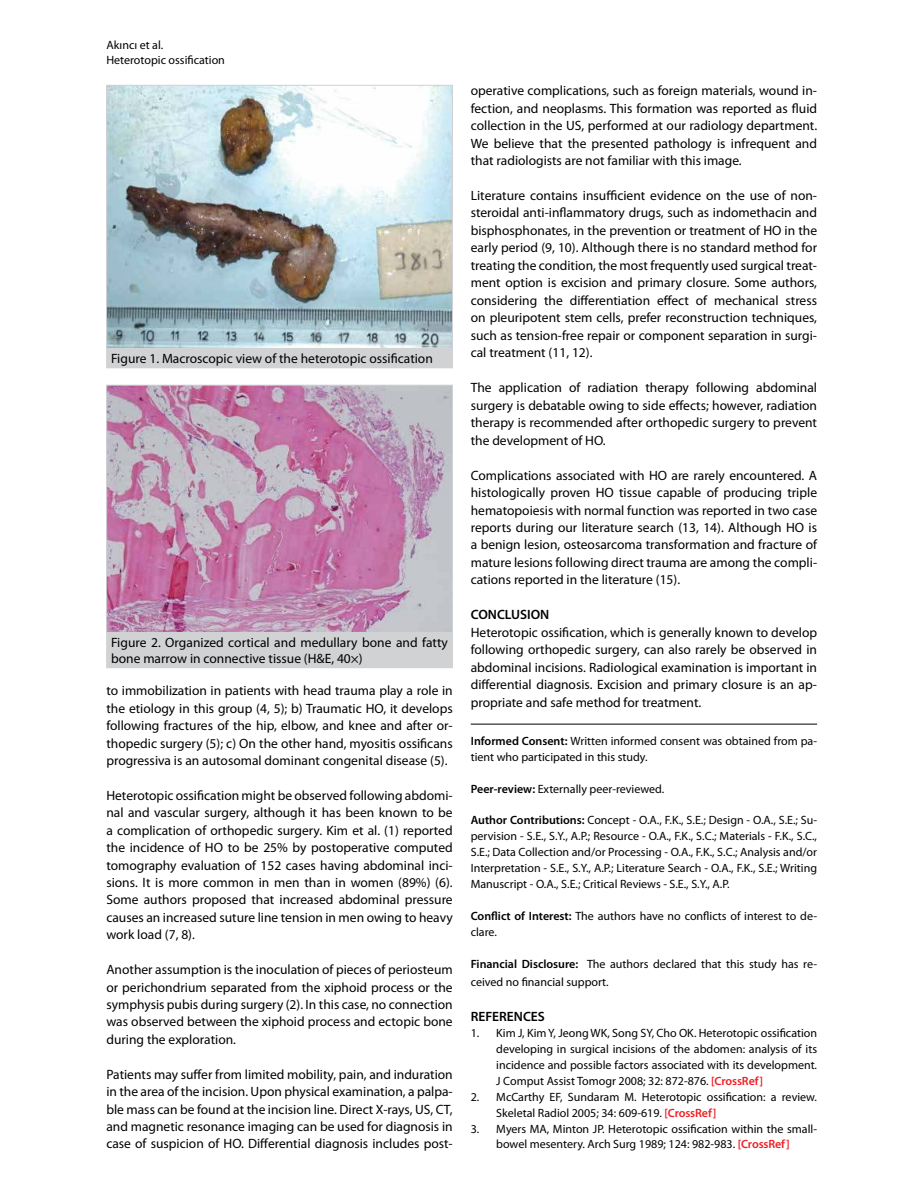
<style>
.page{position:relative;width:915px;height:1191px;background:#fff}
.page>*{position:absolute;margin:0;border:0;box-sizing:border-box;transform-origin:0 0}
.t1{font:13.5px/17.4px "Myriad Pro";color:#000;text-align:justify}
.t2{font:600 13.5px "Myriad Pro";color:#000}
.t3{font:12px/15.9px "Myriad Pro";color:#000}
.s1{font-weight:600}
.s2{font-weight:600;color:#ed1f24}
</style>
<div class="page">
<hr style="left:470px;top:724px;width:346px;height:1px;background:#000">
<img style="left:108px;top:87px;width:342px;height:260px">
<div style="left:106px;top:85px;width:346px;height:264px;border:1px solid #d1d2d4"></div>
<div style="left:107px;top:349px;width:345px;height:19px;background:#d1d2d4"></div>
<div style="left:106px;top:348px;width:346px;height:20px;border:1px solid #d1d2d4"></div>
<img style="left:108px;top:387px;width:342px;height:244px">
<div style="left:106px;top:385px;width:346px;height:248px;border:1px solid #d1d2d4"></div>
<div style="left:107px;top:632px;width:345px;height:35px;background:#d1d2d4"></div>
<div style="left:106px;top:632px;width:346px;height:36px;border:1px solid #d1d2d4"></div>
<p class="t3" style="left:106px;top:39px;width:120px;line-height:14.4px">Akıncı et al.<br>Heterotopic ossification</p>
<p class="t1" style="left:111px;top:351px;width:323px">Figure 1. Macroscopic view of the heterotopic ossification</p>
<p class="t1" style="left:111px;top:635px;width:338px;line-height:16.2px">Figure 2. Organized cortical and medullary bone and fatty bone marrow in connective tissue (H&amp;E, 40×)</p>
<p class="t1" style="left:106px;top:683px;width:348px">to immobilization in patients with head trauma play a role in the etiology in this group (4, 5); b) Traumatic HO, it develops following fractures of the hip, elbow, and knee and after or&shy;thopedic surgery (5); c) On the other hand, myositis ossificans progressiva is an autosomal dominant congenital disease (5).</p>
<p class="t1" style="left:106px;top:788px;width:348px">Heterotopic ossification might be observed following abdomi&shy;nal and vascular surgery, although it has been known to be a complication of orthopedic surgery. Kim et al. (1) reported the incidence of HO to be 25% by postoperative computed tomography evaluation of 152 cases having abdominal inci&shy;sions. It is more common in men than in women (89%) (6).<br>Some authors proposed that increased abdominal pressure causes an increased suture line tension in men owing to heavy work load (7, 8).</p>
<p class="t1" style="left:106px;top:962px;width:348px">Another assumption is the inoculation of pieces of periosteum or perichondrium separated from the xiphoid process or the symphysis pubis during surgery (2). In this case, no connection was observed between the xiphoid process and ectopic bone during the exploration.</p>
<p class="t1" style="left:106px;top:1066px;width:348px">Patients may suffer from limited mobility, pain, and induration in the area of the incision. Upon physical examination, a palpa&shy;ble mass can be found at the incision line. Direct X-rays, US, CT, and magnetic resonance imaging can be used for diagnosis in case of suspicion of HO. Differential diagnosis includes post-</p>
<p class="t1" style="left:470px;top:83px;width:348px">operative complications, such as foreign materials, wound in&shy;fection, and neoplasms. This formation was reported as fluid collection in the US, performed at our radiology department.<br>We believe that the presented pathology is infrequent and that radiologists are not familiar with this image.</p>
<p class="t1" style="left:470px;top:188px;width:348px">Literature contains insufficient evidence on the use of non&shy;steroidal anti-inflammatory drugs, such as indomethacin and bisphosphonates, in the prevention or treatment of HO in the early period (9, 10). Although there is no standard method for treating the condition, the most frequently used surgical treat&shy;ment option is excision and primary closure. Some authors, considering the differentiation effect of mechanical stress on pleuripotent stem cells, prefer reconstruction techniques, such as tension-free repair or component separation in surgi&shy;cal treatment (11, 12).</p>
<p class="t1" style="left:470px;top:380px;width:348px">The application of radiation therapy following abdominal surgery is debatable owing to side effects; however, radiation therapy is recommended after orthopedic surgery to prevent the development of HO.</p>
<p class="t1" style="left:470px;top:467px;width:348px">Complications associated with HO are rarely encountered. A histologically proven HO tissue capable of producing triple hematopoiesis with normal function was reported in two case reports during our literature search (13, 14). Although HO is a benign lesion, osteosarcoma transformation and fracture of mature lesions following direct trauma are among the compli&shy;cations reported in the literature (15).</p>
<p class="t2" style="left:470px;top:609px;width:80px">CONCLUSION</p>
<p class="t1" style="left:470px;top:625px;width:348px">Heterotopic ossification, which is generally known to develop following orthopedic surgery, can also rarely be observed in abdominal incisions. Radiological examination is important in differential diagnosis. Excision and primary closure is an ap&shy;propriate and safe method for treatment.</p>
<p class="t3" style="left:470px;top:733px;width:348px"><span class="s1">Informed Consent:</span> Written informed consent was obtained from pa&shy;tient who participated in this study.</p>
<p class="t3" style="left:470px;top:781px;width:195px"><span class="s1">Peer-review:</span> Externally peer-reviewed.</p>
<p class="t3" style="left:470px;top:813px;width:348px;text-align:justify"><span class="s1">Author Contributions:</span> Concept - O.A., F.K., S.E.; Design - O.A., S.E.; Su&shy;pervision - S.E., S.Y., A.P.; Resource - O.A., F.K., S.C.; Materials - F.K., S.C., S.E.; Data Collection and/or Processing - O.A., F.K., S.C.; Analysis and/or Interpretation - S.E., S.Y., A.P.; Literature Search - O.A., F.K., S.E.; Writing Manuscript - O.A., S.E.; Critical Reviews - S.E., S.Y., A.P.</p>
<p class="t3" style="left:470px;top:909px;width:348px"><span class="s1">Conflict of Interest:</span> The authors have no conflicts of interest to de&shy;clare.</p>
<p class="t3" style="left:470px;top:956px;width:348px;line-height:17.4px"><span class="s1">Financial Disclosure:</span> The authors declared that this study has re&shy;ceived no financial support.</p>
<p class="t2" style="left:470px;top:1011px;width:76px">REFERENCES</p>
<p class="t3" style="left:496px;top:1025px;width:322px;text-align:justify;text-indent:-26px">1. Kim J, Kim Y, Jeong WK, Song SY, Cho OK. Heterotopic ossification developing in surgical incisions of the abdomen: analysis of its incidence and possible factors associated with its development.<br>J Comput Assist Tomogr 2008; 32: 872-876. <span class="s2">[CrossRef]</span></p>
<p class="t3" style="left:496px;top:1089px;width:322px;text-indent:-26px">2. McCarthy EF, Sundaram M. Heterotopic ossification: a review.<br>Skeletal Radiol 2005; 34: 609-619. <span class="s2">[CrossRef]</span></p>
<p class="t3" style="left:470px;top:1121px;width:348px;text-align:center">3. Myers MA, Minton JP. Heterotopic ossification within the small&shy;bowel mesentery. Arch Surg 1989; 124: 982-983. <span class="s2">[CrossRef]</span></p>
</div>
